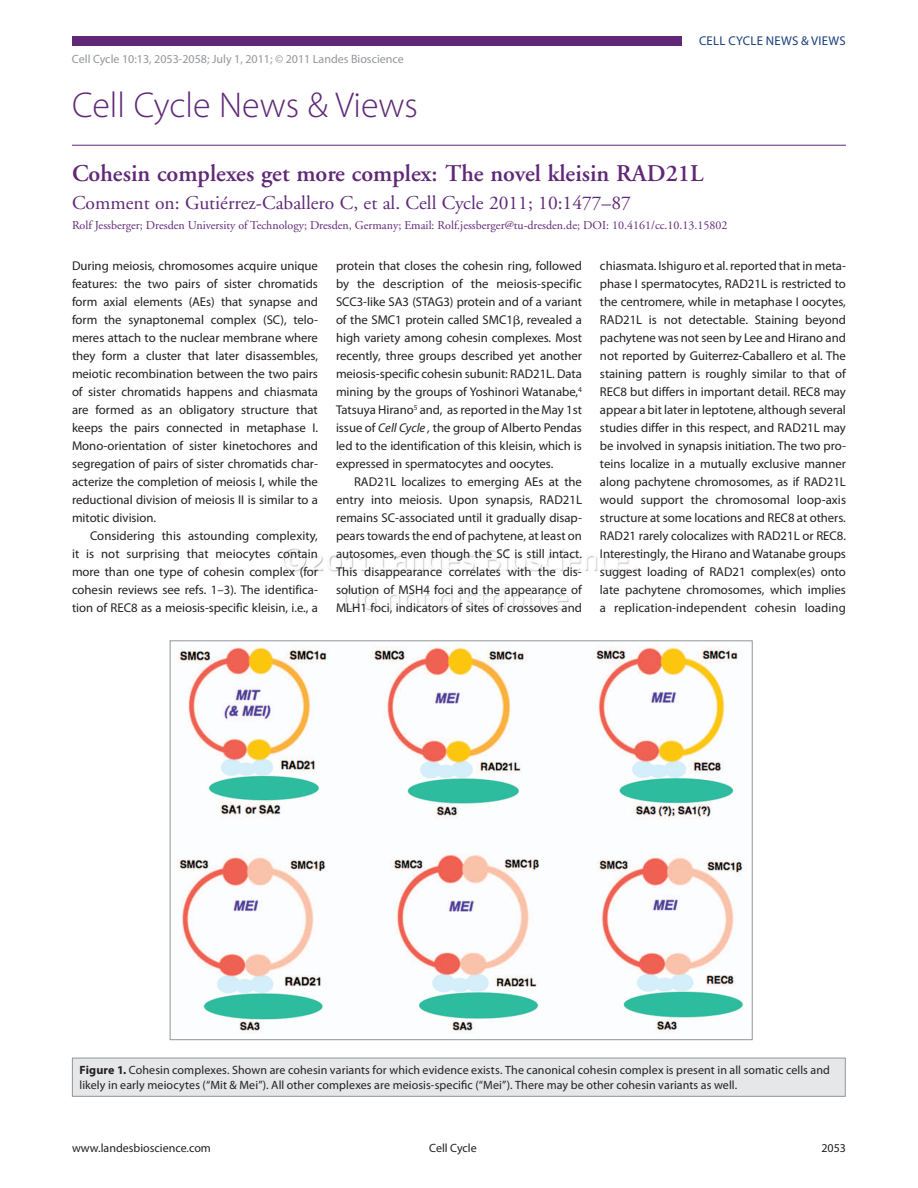
<style>
.page{position:relative;width:918px;height:1188px;background:#fff}
.page>*{position:absolute;margin:0;border:0;box-sizing:border-box;transform-origin:0 0}
.t1{font:300 36px "Myriad Pro";color:#602877}
.t2{font:600 24px "Adobe Garamond";color:#602877}
.t3{font:19.5px "Adobe Garamond";color:#602877}
.t4{font:12.75px/18px "Myriad Pro";color:#231f20;text-align:justify}
.t5{font:12.75px "Myriad Pro";letter-spacing:.02em;color:#193f7c}
.t6{font:12px/15px "Myriad Pro";letter-spacing:.005em;color:#231f20}
.t7{font:12px "Adobe Garamond";color:#602877}
.t8{font:12px "Myriad Pro";color:#939598}
.s1{font-family:"Universal Greekwith Math Pi"}
.s2{font-style:italic}
.s3{font-weight:700}
</style>
<div class="page">
<img style="left:284px;top:548px;width:354px;height:63px">
<div style="left:72px;top:36px;width:609px;height:10px;background:#602877"></div>
<hr style="left:72px;top:145px;width:774px;height:1px;background:#602877">
<div style="left:72px;top:1058px;width:773px;height:38px;background:#e6e7e9"></div>
<div style="left:72px;top:1058px;width:774px;height:39px;border:1px solid #939598"></div>
<img style="left:177px;top:646px;width:566px;height:387px">
<p class="t8" style="left:72px;top:52px;width:333px">Cell Cycle 10:13, 2053-2058; July 1, 2011; © 2011 Landes Bioscience</p>
<p class="t5" style="left:699px;top:33px;width:148px">cell cycle news &amp; views</p>
<h1 class="t1" style="left:72px;top:83px;width:347px">Cell Cycle News &amp; Views</h1>
<h2 class="t2" style="left:72px;top:160px;width:633px">Cohesin complexes get more complex: The novel kleisin RAD21L</h2>
<h3 class="t3" style="left:72px;top:192px;width:560px">Comment on: Gutiérrez-Caballero C, et al. Cell Cycle 2011; 10:1477–87</h3>
<p class="t7" style="left:72px;top:219px;width:657px">Rolf Jessberger; Dresden University of Technology; Dresden, Germany; Email: Rolf.jessberger@tu-dresden.de; DOI: 10.4161/cc.10.13.15802</p>
<p class="t4" style="left:336px;top:257px;width:247px">protein that closes the cohesin ring, followed by the description of the meiosis-specific SCC3-like SA3 (STAG3) protein and of a variant of the SMC1 protein called SMC1<span class="s1">b</span>, revealed a high variety among cohesin complexes. Most recently, three groups described yet another meiosis-specific cohesin subunit: RAD21L. Data mining by the groups of Yoshinori Watanabe,<sup>4<br></sup>Tatsuya Hirano<sup>5</sup> and, as reported in the May 1st issue of <span class="s2">Cell Cycle ,</span> the group of Alberto Pendas led to the identification of this kleisin, which is expressed in spermatocytes and oocytes.</p>
<p class="t4" style="left:336px;top:473px;width:248px;text-indent:18px">RAD21L localizes to emerging AEs at the entry into meiosis. Upon synapsis, RAD21L remains SC-associated until it gradually disap&shy;pears towards the end of pachytene, at least on autosomes, even though the SC is still intact.<br>This disappearance correlates with the dis&shy;solution of MSH4 foci and the appearance of MLH1 foci, indicators of sites of crossoves and</p>
<p class="t4" style="left:600px;top:257px;width:248px">chiasmata. Ishiguro et al. reported that in meta&shy;phase I spermatocytes, RAD21L is restricted to the centromere, while in metaphase I oocytes, RAD21L is not detectable. Staining beyond pachytene was not seen by Lee and Hirano and not reported by Guiterrez-Caballero et al. The staining pattern is roughly similar to that of REC8 but differs in important detail. REC8 may appear a bit later in leptotene, although several studies differ in this respect, and RAD21L may be involved in synapsis initiation. The two pro&shy;teins localize in a mutually exclusive manner along pachytene chromosomes, as if RAD21L would support the chromosomal loop-axis structure at some locations and REC8 at others.<br>RAD21 rarely colocalizes with RAD21L or REC8.<br>I nterestingly, the Hirano and Watanabe groups suggest loading of RAD21 complex(es) onto late pachytene chromosomes, which implies a replication-independent cohesin loading</p>
<p class="t4" style="left:72px;top:257px;width:248px">During meiosis, chromosomes acquire unique features: the two pairs of sister chromatids form axial elements (AEs) that synapse and form the synaptonemal complex (SC), telo&shy;meres attach to the nuclear membrane where they form a cluster that later disassembles, meiotic recombination between the two pairs of sister chromatids happens and chiasmata are formed as an obligatory structure that keeps the pairs connected in metaphase I.<br>Mono-orientation of sister kinetochores and segregation of pairs of sister chromatids char&shy;acterize the completion of meiosis I, while the reductional division of meiosis II is similar to a mitotic division.</p>
<p class="t4" style="left:72px;top:527px;width:248px;text-indent:18px">Considering this astounding complexity, it is not surprising that meiocytes contain more than one type of cohesin complex (for cohesin reviews see refs. 1–3). The identifica&shy;tion of REC8 as a meiosis-specific kleisin, i.e., a</p>
<p class="t6" style="left:80px;top:1062px;width:752px"><span class="s3">Figure 1.</span> Cohesin complexes. Shown are cohesin variants for which evidence exists. The canonical cohesin complex is present in all somatic cells and likely in early meiocytes (“Mit &amp; Mei”). All other complexes are meiosis-specific (“Mei”). There may be other cohesin variants as well.</p>
<p class="t6" style="left:72px;top:1141px;width:140px">www.landesbioscience.com</p>
<p class="t6" style="left:429px;top:1141px;width:49px">Cell Cycle</p>
<p class="t6" style="left:821px;top:1141px;width:26px">2053</p>
</div>
